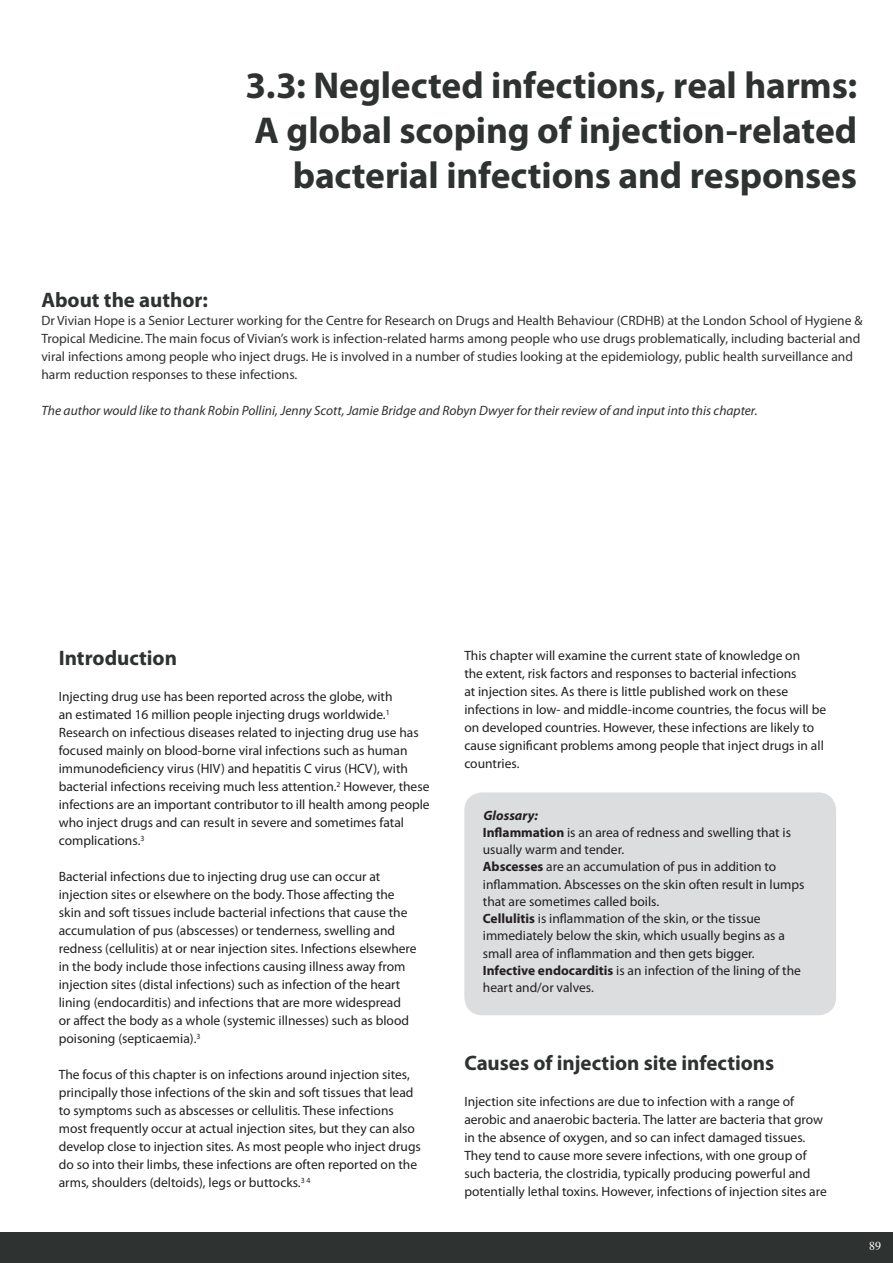
<style>
.page{position:relative;width:893px;height:1263px;background:#fff}
.page>*{position:absolute;margin:0;border:0;box-sizing:border-box;transform-origin:0 0}
.t1{font:700 37.5px/45px "Myriad Pro";letter-spacing:-.005em;color:#2e3230;text-align:right}
.t2{font:700 21px "Myriad Pro";color:#2e3230}
.t3{font:13.5px/18px "Myriad Pro";color:#231f20}
.t4{font:13.5px/18px "Myriad Pro";color:#2e3230}
.t5{font:italic 13.5px "Myriad Pro";color:#2e3230}
.t6{font:12px "Times";color:#fff}
.s1{font-weight:700;font-style:italic}
.s2{font-weight:700}
</style>
<div class="page">
<div style="left:464px;top:792px;width:372px;height:223px;background:#dcdddf;border-radius:18px"></div>
<div style="left:0;top:1233px;width:893px;height:30px;background:#2e3230"></div>
<h1 class="t1" style="left:245px;top:63px;width:613px">3.3: Neglected infections, real harms:<br>A global scoping of injection-related bacterial infections and responses</h1>
<h2 class="t2" style="left:41px;top:289px;width:168px">About the author:</h2>
<p class="t4" style="left:41px;top:312px;width:823px">Dr Vivian Hope is a Senior Lecturer working for the Centre for Research on Drugs and Health Behaviour (CRDHB) at the London School of Hygiene &amp; Tropical Medicine. The main focus of Vivian’s work is infection-related harms among people who use drugs problematically, including bacterial and viral infections among people who inject drugs. He is involved in a number of studies looking at the epidemiology, public health surveillance and harm reduction responses to these infections.</p>
<p class="t5" style="left:41px;top:404px;width:718px">The author would like to thank Robin Pollini, Jenny Scott, Jamie Bridge and Robyn Dwyer for their review of and input into this chapter.</p>
<h2 class="t2" style="left:59px;top:646px;width:120px">Introduction</h2>
<p class="t3" style="left:59px;top:688px;width:372px">Injecting drug use has been reported across the globe, with<br>an estimated 16 million people injecting drugs worldwide.<sup>1<br></sup>Research on infectious diseases related to injecting drug use has focused mainly on blood-borne viral infections such as human immunodeficiency virus (HIV) and hepatitis C virus (HCV), with bacterial infections receiving much less attention.<sup>2</sup> However, these infections are an important contributor to ill health among people who inject drugs and can result in severe and sometimes fatal complications.<sup>3</sup></p>
<p class="t3" style="left:59px;top:868px;width:359px">Bacterial infections due to injecting drug use can occur at injection sites or elsewhere on the body. Those affecting the skin and soft tissues include bacterial infections that cause the accumulation of pus (abscesses) or tenderness, swelling and redness (cellulitis) at or near injection sites. Infections elsewhere in the body include those infections causing illness away from injection sites (distal infections) such as infection of the heart lining (endocarditis) and infections that are more widespread<br>or affect the body as a whole (systemic illnesses) such as blood poisoning (septicaemia).<sup>3</sup></p>
<p class="t3" style="left:59px;top:1066px;width:364px">The focus of this chapter is on infections around injection sites, principally those infections of the skin and soft tissues that lead to symptoms such as abscesses or cellulitis. These infections most frequently occur at actual injection sites, but they can also develop close to injection sites. As most people who inject drugs do so into their limbs, these infections are often reported on the arms, shoulders (deltoids), legs or buttocks.<sup>3</sup> <sup>4</sup></p>
<p class="t3" style="left:464px;top:646px;width:363px">This chapter will examine the current state of knowledge on<br>the extent, risk factors and responses to bacterial infections<br>at injection sites. As there is little published work on these infections in low- and middle-income countries, the focus will be on developed countries. However, these infections are likely to cause significant problems among people that inject drugs in all countries.</p>
<p class="t3" style="left:483px;top:807px;width:323px;line-height:17.2px"><span class="s1">Glossary:<br></span><span class="s2">Inflammation</span> is an area of redness and swelling that is usually warm and tender.<br><span class="s2">Abscesses</span> are an accumulation of pus in addition to inflammation. Abscesses on the skin often result in lumps that are sometimes called boils.<br><span class="s2">Cellulitis</span> is inflammation of the skin, or the tissue immediately below the skin, which usually begins as a small area of inflammation and then gets bigger.<br><span class="s2">Infective endocarditis</span> is an infection of the lining of the heart and/or valves.</p>
<h2 class="t2" style="left:464px;top:1051px;width:311px">Causes of injection site infections</h2>
<p class="t3" style="left:464px;top:1092px;width:364px">Injection site infections are due to infection with a range of aerobic and anaerobic bacteria. The latter are bacteria that grow in the absence of oxygen, and so can infect damaged tissues.<br>They tend to cause more severe infections, with one group of such bacteria, the clostridia, typically producing powerful and potentially lethal toxins. However, infections of injection sites are</p>
<p class="t6" style="left:869px;top:1235px;width:13px">89</p>
</div>
